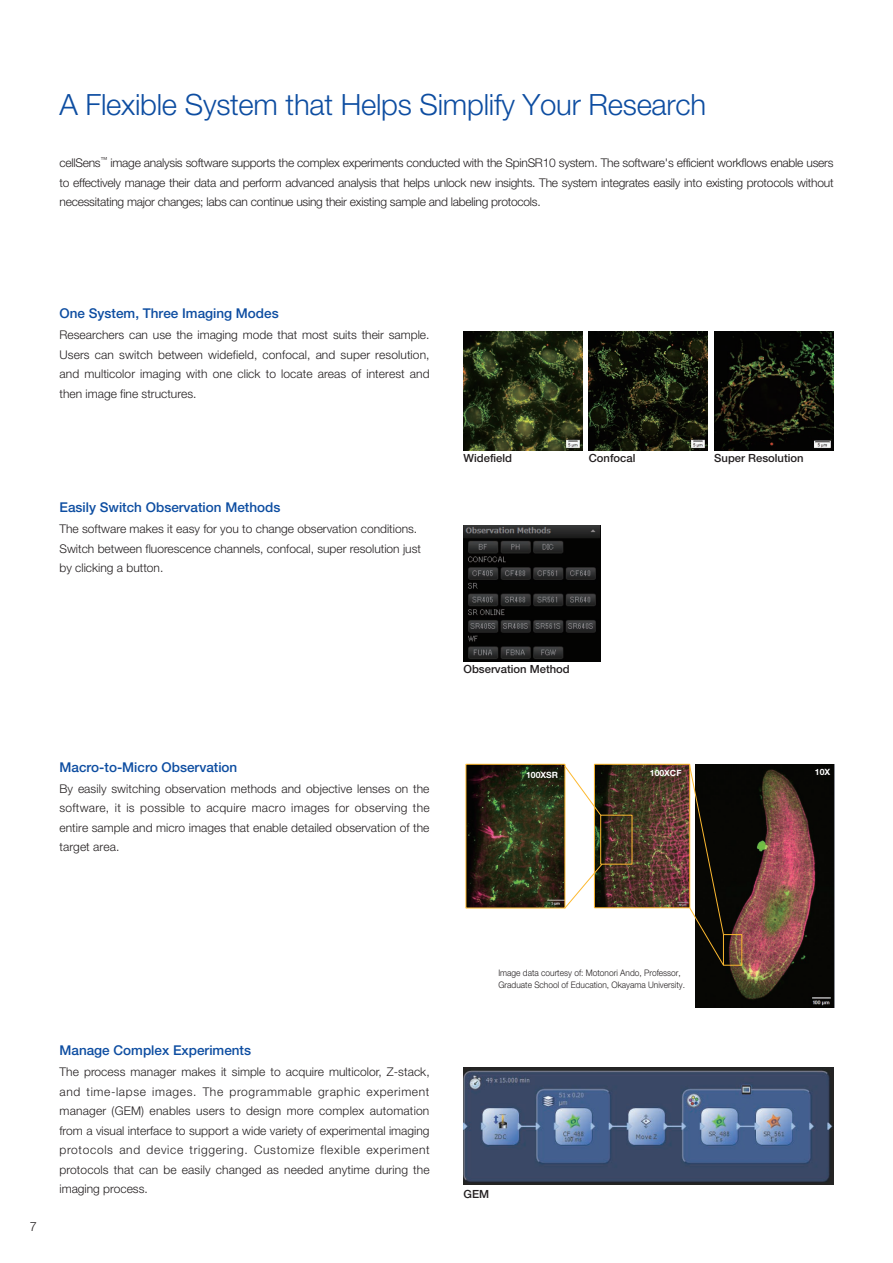
<style>
.page{position:relative;width:893px;height:1263px;background:#fff}
.page>*{position:absolute;margin:0;border:0;box-sizing:border-box;transform-origin:0 0}
.t1{font:300 29.25px "Helvetica Neue LT Std";letter-spacing:-.01em;color:#0d4da1}
.t2{font:500 13.5px "Helvetica Neue LT Std";color:#0d4da1}
.t3{font:300 12.75px "Helvetica Neue LT Std";color:#231f20}
.t4{font:300 12px/19.5px "Helvetica Neue LT Std";color:#231f20;text-align:justify}
.t5{font:300 12px "Helvetica Neue LT Std";letter-spacing:-.02em;color:#231f20}
.t6{font:500 11.25px "Helvetica Neue LT Std";color:#231f20}
.t7{font:300 9px/12.6px "Helvetica Neue LT Std";color:#231f20;scale:.93 1}
.t8{font:700 8.7px "Helvetica Neue LT Std";color:#fff}
.t9{font:300 7.05px "Helvetica Neue LT Std";color:#231f20}
</style>
<div class="page">
<img style="left:463px;top:525px;width:137px;height:136px">
<img style="left:463px;top:1068px;width:370px;height:117px">
<img style="left:696px;top:764px;width:138px;height:243px">
<img style="left:596px;top:766px;width:92px;height:140px">
<div style="left:594px;top:764px;width:96px;height:144px;border:1px solid #fdb930"></div>
<div style="left:723px;top:934px;width:19px;height:31px;border:1px solid #fdb930"></div>
<svg style="left:689px;top:765px;width:35px;height:201px;background:#38342a"></svg>
<img style="left:468px;top:766px;width:95px;height:140px">
<div style="left:600px;top:815px;width:32px;height:49px;border:1px solid #fdb930"></div>
<svg style="left:564px;top:765px;width:37px;height:51px"></svg>
<svg style="left:564px;top:863px;width:39px;height:46px"></svg>
<img style="left:464px;top:331px;width:118px;height:119px">
<img style="left:589px;top:331px;width:119px;height:119px">
<img style="left:714px;top:331px;width:119px;height:119px">
<h1 class="t1" style="left:60px;top:87px;width:648px">A Flexible System that Helps Simplify Your Research</h1>
<p class="t5" style="left:60px;top:156px;width:43px">cellSens</p>
<p class="t9" style="left:101px;top:155px;width:8px">™</p>
<p class="t4" style="left:60px;top:153px;width:775px;text-indent:51px">image analysis software supports the complex experiments conducted with the SpinSR10 system. The software's efficient workflows enable users to effectively manage their data and perform advanced analysis that helps unlock new insights. The system integrates easily into existing protocols without necessitating major changes; labs can continue using their existing sample and labeling protocols.</p>
<p class="t2" style="left:60px;top:305px;width:221px">One System, Three Imaging Modes</p>
<p class="t4" style="left:60px;top:325px;width:372px">Researchers can use the imaging mode that most suits their sample.<br>Users can switch between widefield, confocal, and super resolution, and multicolor imaging with one click to locate areas of interest and then image fine structures.</p>
<p class="t2" style="left:60px;top:499px;width:222px">Easily Switch Observation Methods</p>
<p class="t4" style="left:60px;top:519px;width:363px;text-align:left">The software makes it easy for you to change observation conditions.<br>Switch between fluorescence channels, confocal, super resolution just by clicking a button.</p>
<p class="t6" style="left:464px;top:451px;width:50px">Widefield</p>
<p class="t6" style="left:589px;top:451px;width:48px">Confocal</p>
<p class="t6" style="left:714px;top:451px;width:91px">Super Resolution</p>
<p class="t6" style="left:463px;top:662px;width:108px">Observation Method</p>
<p class="t2" style="left:60px;top:759px;width:179px">Macro-to-Micro Observation</p>
<p class="t4" style="left:60px;top:779px;width:372px">By easily switching observation methods and objective lenses on the software, it is possible to acquire macro images for observing the entire sample and micro images that enable detailed observation of the target area.</p>
<p class="t8" style="left:526px;top:769px;width:33px">100XSR</p>
<p class="t8" style="left:650px;top:767px;width:33px">100XCF</p>
<p class="t8" style="left:815px;top:766px;width:17px">10X</p>
<p class="t3" style="left:30px;top:1219px;width:9px">7</p>
<p class="t2" style="left:60px;top:1042px;width:193px">Manage Complex Experiments</p>
<p class="t4" style="left:60px;top:1062px;width:372px">The process manager makes it simple to acquire multicolor, Z-stack, and time-lapse images. The programmable graphic experiment manager (GEM) enables users to design more complex automation from a visual interface to support a wide variety of experimental imaging protocols and device triggering. Customize flexible experiment protocols that can be easily changed as needed anytime during the imaging process.</p>
<p class="t7" style="left:498px;top:966px;width:202px">Image data courtesy of: Motonori Ando, Professor,<br>Graduate School of Education, Okayama University.</p>
<p class="t6" style="left:463px;top:1188px;width:27px">GEM</p>
</div>
